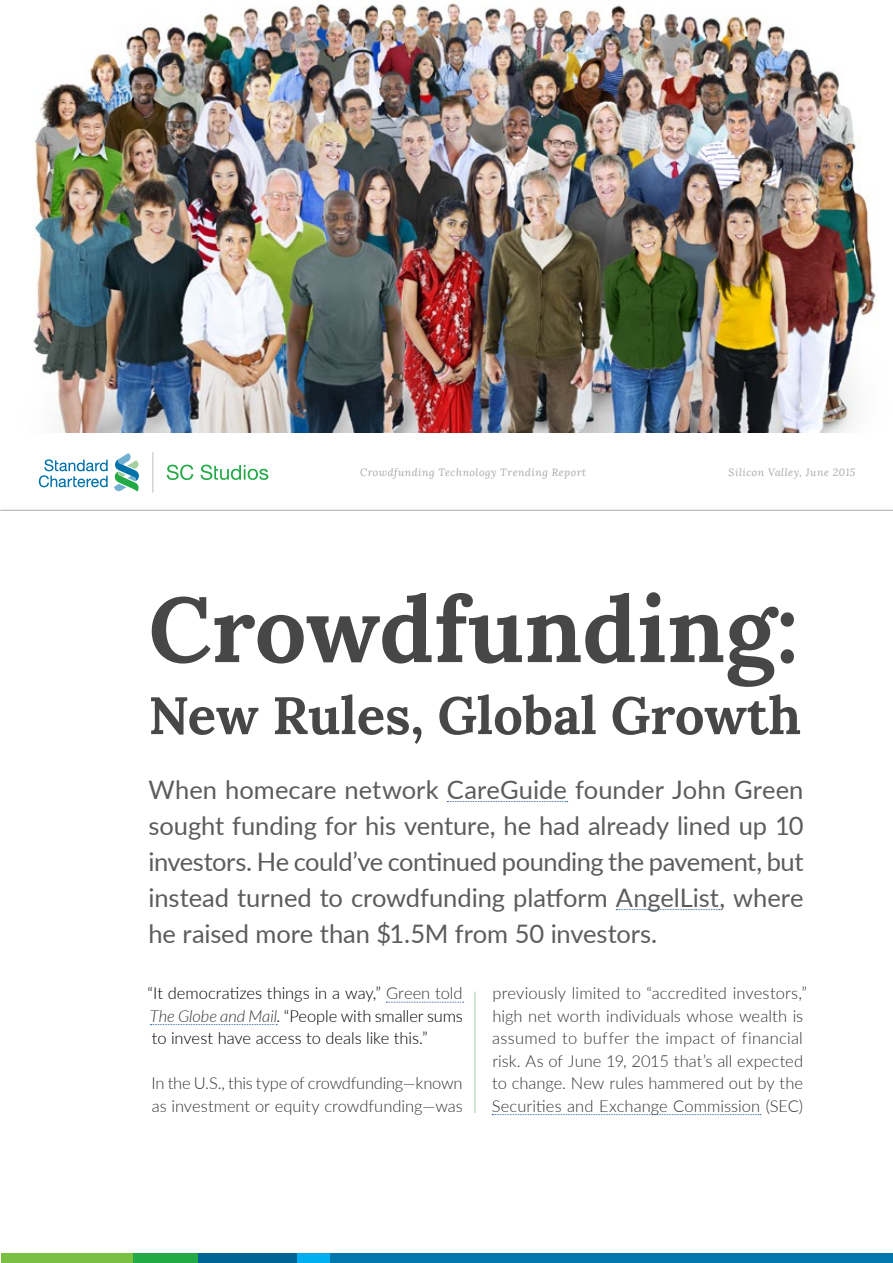
<style>
.page{position:relative;width:893px;height:1263px;background:#fff}
.page>*{position:absolute;margin:0;border:0;box-sizing:border-box;transform-origin:0 0}
.t1{font:700 91.5px "Lora";color:#474747}
.t2{font:700 52.5px "Lora";color:#474747}
.t3{font:25.5px/36px "Lato";letter-spacing:-.005em;color:#5c5c5c;text-align:justify}
.t4{font:300 16.5px/22.5px "Lato";letter-spacing:.005em;color:#333}
.t5{font:300 16.5px/22.5px "Lato";letter-spacing:-.005em;color:#000;text-align:justify}
.t6{font:italic 10.5px "Lora";letter-spacing:.05em;color:#a7a9ac}
.s1{color:#333}
.s2{font-style:italic;color:#333}
</style>
<div class="page">
<svg style="left:167px;top:465px;width:26px;height:15px"></svg>
<svg style="left:201px;top:465px;width:67px;height:15px"></svg>
<svg style="left:39px;top:459px;width:69px;height:28px"></svg>
<svg style="left:114px;top:453px;width:25px;height:38px"></svg>
<hr style="left:153px;top:452px;width:1px;height:41px;background:#bcbec0">
<hr style="left:0;top:510px;width:893px;height:1px;background:#a7a9ac">
<hr style="left:0;top:432px;width:893px;height:1px;background:#a7a9ac">
<div style="left:198px;top:1253px;width:99px;height:9px;background:#006595"></div>
<div style="left:132px;top:1253px;width:66px;height:9px;background:#22aa47"></div>
<div style="left:297px;top:1253px;width:33px;height:9px;background:#00aeef"></div>
<div style="left:1px;top:1253px;width:131px;height:9px;background:#7ac143"></div>
<div style="left:330px;top:1253px;width:563px;height:9px;background:#0078ae"></div>
<svg style="left:386px;top:1002px;width:78px;height:1px"></svg>
<svg style="left:150px;top:1024px;width:127px;height:1px"></svg>
<svg style="left:492px;top:1114px;width:269px;height:1px"></svg>
<hr style="left:475px;top:991px;width:1px;height:122px;background:#a5d1a1">
<svg style="left:447px;top:801px;width:121px;height:1px"></svg>
<svg style="left:616px;top:909px;width:104px;height:1px"></svg>
<img style="left:33px;top:3px;width:846px;height:429px">
<p class="t6" style="left:360px;top:465px;width:227px">Crowdfunding Technology Trending Report</p>
<p class="t6" style="left:729px;top:465px;width:128px">Silicon Valley, June 2015</p>
<h1 class="t1" style="left:148px;top:570px;width:652px">Crowdfunding:</h1>
<h2 class="t2" style="left:148px;top:681px;width:654px">New Rules, Global Growth</h2>
<p class="t3" style="left:148px;top:770px;width:657px">When homecare network CareGuide founder John Green sought funding for his venture, he had already lined up 10 investors. He could’ve continued pounding the pavement, but instead turned to crowdfunding platform AngelList, where he raised more than $1.5M from 50 investors.</p>
<p class="t5" style="left:147px;top:981px;width:317px">“It democratizes things in a way,” <span class="s1">Green told </span><span class="s2">The Globe and Mail</span>. “People with smaller sums to invest have access to deals like this.”</p>
<p class="t4" style="left:152px;top:1071px;width:313px">In the U.S., this type of crowdfunding—known as investment or equity crowdfunding—was</p>
<p class="t4" style="left:492px;top:981px;width:317px">previously limited to “accredited investors,” high net worth individuals whose wealth is assumed to buffer the impact of financial risk. As of June 19, 2015 that’s all expected to change. New rules hammered out by the Securities and Exchange Commission (SEC)</p>
</div>
